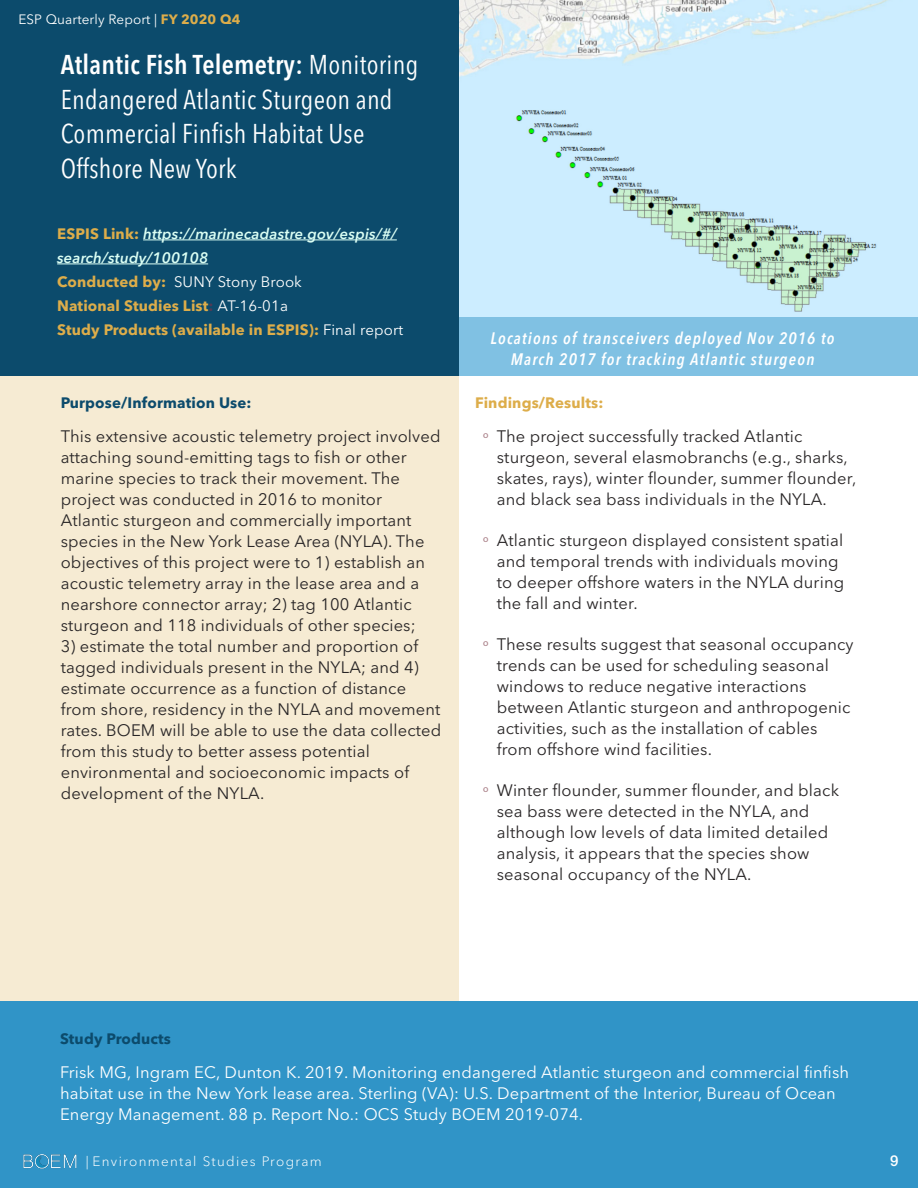
<style>
.page{position:relative;width:918px;height:1188px;background:#fff}
.page>*{position:absolute;margin:0;border:0;box-sizing:border-box;transform-origin:0 0}
.Heading_1{font:condensed 27px/34.5px "Avenir Next LT Pro";letter-spacing:.01em;color:#fff}
.Body_text{font:16.5px/21px "Avenir Next LT Pro";letter-spacing:.01em;color:#282526}
.Body_text-2{font:16.5px/21px "Avenir Next LT Pro";letter-spacing:.01em;color:#fff}
.Caption_Par{font:italic 600 condensed 16.5px/21px "Avenir Next LT Pro";letter-spacing:.075em;color:#fff;text-align:center}
.Body_text-3{font:700 15px "Avenir Next LT Pro";letter-spacing:.01em;color:#ddad4a}
.Body_text-4{font:italic 600 15px/24px "Avenir Next LT Pro";letter-spacing:.01em;color:#dbfff4}
.Body_text-5{font:700 15px "Avenir Next LT Pro";letter-spacing:.01em;color:#0c4b6c}
.Body_text-6{font:15px "Avenir Next LT Pro";letter-spacing:.01em;color:#fff}
.t1{font:500 15px "Helvetica Neue LT Std";color:#fff}
.t2{font:300 13.5px "Avenir Next LT Pro";letter-spacing:.1em;color:#fff}
.t3{font:13.5px "Avenir Next LT Pro";letter-spacing:.01em;color:#fff}
.s1{font-weight:700;color:#ddad4a}
.s2{font-weight:600}
.s3{font-weight:700;font-style:normal;color:#ddad4a}
.s4{color:#513b56}
.s5{font-weight:400;color:#fff}
.s6{font-family:"Myriad Pro";font-size:15px;color:#ae868e}
</style>
<div class="page">
<img style="left:459px;top:0;width:459px;height:318px">
<div style="left:0;top:1001px;width:918px;height:187px;background:#3094c7"></div>
<img style="left:23px;top:1154px;width:54px;height:15px">
<div style="left:0;top:376px;width:459px;height:625px;background:#f6ebd3"></div>
<div style="left:459px;top:318px;width:459px;height:58px;background:#80c1e3"></div>
<div style="left:0;top:0;width:459px;height:376px;background:#0c4b6c"></div>
<hr style="left:143px;top:240px;width:254px;height:1px;background:#dbfff4">
<hr style="left:57px;top:264px;width:151px;height:1px;background:#dbfff4">
<p class="t3" style="left:18px;top:11px;width:224px">ESP Quarterly Report | <span class="s1">FY 2020 Q4</span></p>
<p class="Heading_1" style="left:61px;top:48px;width:359px"><span class="s2">Atlantic Fish Telemetry:</span> Monitoring<br>Endangered Atlantic Sturgeon and<br>Commercial Finfish Habitat Use<br>Offshore New York</p>
<p class="Body_text-4" style="left:57px;top:221px;width:341px"><span class="s3">ESPIS Link:</span> https://marinecadastre.gov/espis/#/ search/study/100108</p>
<p class="Body_text-6" style="left:57px;top:273px;width:246px"><span class="s1">Conducted by:</span> SUNY Stony Brook</p>
<p class="Body_text-3" style="left:57px;top:296px;width:232px">National Studies List<span class="s4">:</span> <span class="s5">AT-16-01a</span></p>
<p class="Body_text-3" style="left:57px;top:320px;width:348px">Study Products (available in ESPIS): <span class="s5">Final report</span></p>
<p class="Body_text-5" style="left:61px;top:393px;width:192px">Purpose/Information Use:</p>
<p class="Body_text" style="left:61px;top:426px;width:381px">This extensive acoustic telemetry project involved attaching sound-emitting tags to fish or other marine species to track their movement. The project was conducted in 2016 to monitor Atlantic sturgeon and commercially important species in the New York Lease Area (NYLA). The objectives of this project were to 1) establish an acoustic telemetry array in the lease area and a nearshore connector array; 2) tag 100 Atlantic sturgeon and 118 individuals of other species;</p>
<p class="Body_text" style="left:61px;top:636px;width:382px">3) estimate the total number and proportion of tagged individuals present in the NYLA; and 4) estimate occurrence as a function of distance from shore, residency in the NYLA and movement rates. BOEM will be able to use the data collected from this study to better assess potential environmental and socioeconomic impacts of development of the NYLA.</p>
<p class="Caption_Par" style="left:491px;top:327px;width:346px">Locations of transceivers deployed Nov 2016 to<br>March 2017 for tracking Atlantic sturgeon</p>
<p class="Body_text-3" style="left:475px;top:393px;width:130px">Findings/Results:</p>
<p class="Body_text" style="left:497px;top:426px;width:361px;text-indent:-14px"><span class="s6">º</span> The project successfully tracked Atlantic sturgeon, several elasmobranchs (e.g., sharks, skates, rays), winter flounder, summer flounder, and black sea bass individuals in the NYLA.</p>
<p class="Body_text" style="left:497px;top:530px;width:349px;text-indent:-14px"><span class="s6">º</span> Atlantic sturgeon displayed consistent spatial and temporal trends with individuals moving to deeper offshore waters in the NYLA during the fall and winter.</p>
<p class="Body_text" style="left:497px;top:634px;width:358px;text-indent:-14px"><span class="s6">º</span> These results suggest that seasonal occupancy trends can be used for scheduling seasonal windows to reduce negative interactions between Atlantic sturgeon and anthropogenic activities, such as the installation of cables from offshore wind facilities.</p>
<p class="Body_text" style="left:497px;top:780px;width:344px;text-indent:-14px"><span class="s6">º</span> Winter flounder, summer flounder, and black sea bass were detected in the NYLA, and although low levels of data limited detailed analysis, it appears that the species show seasonal occupancy of the NYLA.</p>
<p class="Body_text-5" style="left:60px;top:1029px;width:113px">Study Products</p>
<p class="Body_text-2" style="left:60px;top:1062px;width:791px">Frisk MG, Ingram EC, Dunton K. 2019. Monitoring endangered Atlantic sturgeon and commercial finfish habitat use in the New York lease area. Sterling (VA): U.S. Department of the Interior, Bureau of Ocean<br>Energy Management. 88 p. Report No.: OCS Study BOEM 2019-074.</p>
<p class="t2" style="left:86px;top:1153px;width:237px">| Environmental Studies Program</p>
<p class="t1" style="left:890px;top:1151px;width:10px">9</p>
</div>
